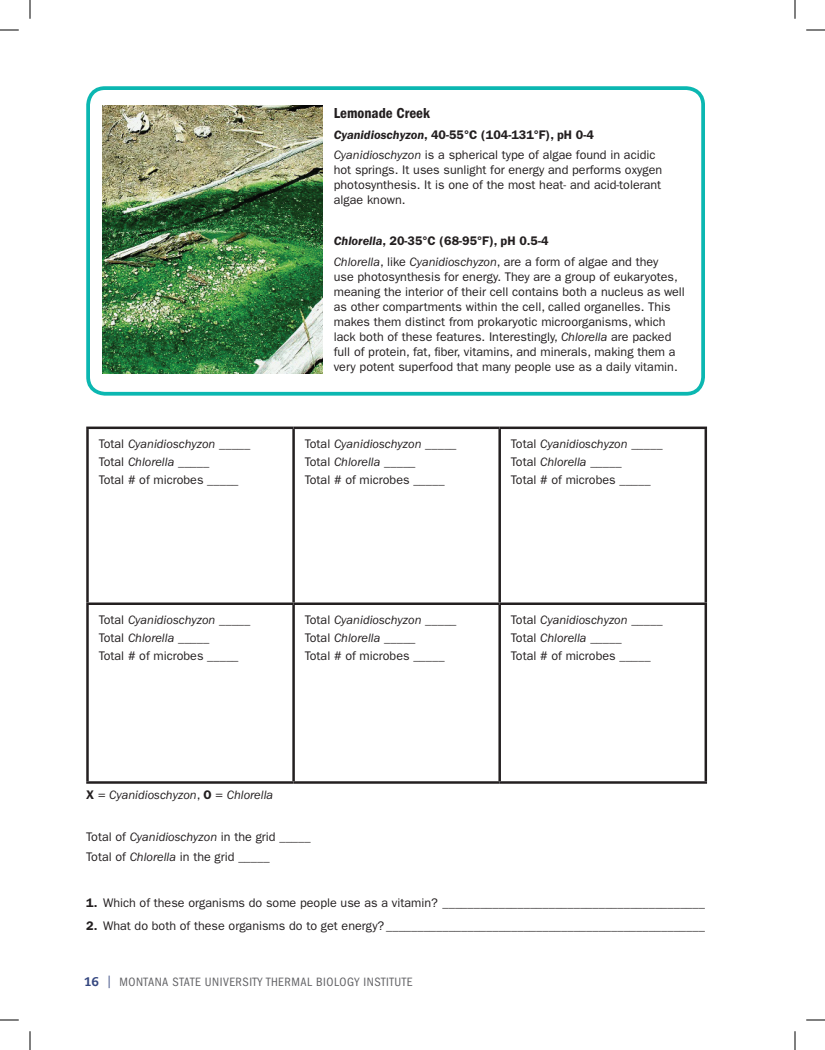
<style>
.page{position:relative;width:825px;height:1050px;background:#fff}
.page>*{position:absolute;margin:0;border:0;box-sizing:border-box;transform-origin:0 0}
.t1{font:15px "ITC Franklin Gothic Std Dm Cd";color:#231f20}
.t2{font:12.5px/18.1px "ITC Franklin Gothic Std";color:#231f20}
.t3{font:condensed 12.5px "ITC Franklin Gothic Std";letter-spacing:.04em;color:#636366}
.t4{font:italic 12.5px "ITC Franklin Gothic Std";color:#231f20}
.s1{font-weight:600;font-style:italic}
.s2{font-weight:600}
.s3{font-style:italic}
.s4{font-weight:600;font-style:normal}
.s5{font-style:normal}
.s6{font-family:"Caecilia LT Std";font-weight:800;font-stretch:normal;color:#354780}
.s7{color:#354780}
</style>
<div class="page">
<svg style="left:0;top:30px;width:19px;height:1px"></svg>
<svg style="left:30px;top:0;width:1px;height:19px"></svg>
<svg style="left:806px;top:30px;width:19px;height:1px"></svg>
<svg style="left:795px;top:0;width:1px;height:19px"></svg>
<svg style="left:806px;top:1020px;width:19px;height:1px"></svg>
<svg style="left:795px;top:1031px;width:1px;height:19px"></svg>
<svg style="left:0;top:1020px;width:19px;height:1px"></svg>
<svg style="left:30px;top:1031px;width:1px;height:19px"></svg>
<hr style="left:86px;top:427px;width:208px;height:2px;background:#231f20">
<hr style="left:86px;top:429px;width:3px;height:173px;background:#231f20">
<hr style="left:294px;top:427px;width:206px;height:2px;background:#231f20">
<hr style="left:292px;top:429px;width:3px;height:173px;background:#231f20">
<hr style="left:500px;top:427px;width:207px;height:2px;background:#231f20">
<hr style="left:498px;top:429px;width:3px;height:173px;background:#231f20">
<hr style="left:705px;top:429px;width:2px;height:173px;background:#231f20">
<hr style="left:86px;top:602px;width:208px;height:3px;background:#231f20">
<hr style="left:86px;top:605px;width:3px;height:176px;background:#231f20">
<hr style="left:294px;top:602px;width:206px;height:3px;background:#231f20">
<hr style="left:292px;top:605px;width:3px;height:176px;background:#231f20">
<hr style="left:500px;top:602px;width:207px;height:3px;background:#231f20">
<hr style="left:498px;top:605px;width:3px;height:176px;background:#231f20">
<hr style="left:705px;top:605px;width:2px;height:176px;background:#231f20">
<hr style="left:86px;top:781px;width:208px;height:3px;background:#231f20">
<hr style="left:294px;top:781px;width:206px;height:3px;background:#231f20">
<hr style="left:500px;top:781px;width:207px;height:3px;background:#231f20">
<div style="left:86px;top:86px;width:619px;height:310px;border:4px solid #0bb7b1;border-radius:17px"></div>
<img style="left:103px;top:106px;width:219px;height:267px">
<p class="t1" style="left:334px;top:104px;width:98px">Lemonade Creek</p>
<p class="t2" style="left:334px;top:124px;width:323px;line-height:20.6px"><span class="s1">Cyanidioschyzon</span><span class="s2">, 40-55°C (104-131°F), pH 0-4<br></span><span class="s3">Cyanidioschyzon</span> is a spherical type of algae found in acidic</p>
<p class="t2" style="left:334px;top:163px;width:330px;line-height:15px;text-align:justify">hot springs. It uses sunlight for energy and performs oxygen photosynthesis. It is one of the most heat- and acid-tolerant algae known.</p>
<p class="t2" style="left:334px;top:231px;width:326px;line-height:20.6px"><span class="s1">Chlorella</span><span class="s2">, 20-35°C (68-95°F), pH 0.5-4<br></span><span class="s3">Chlorella</span>, like <span class="s3">Cyanidioschyzon</span>, are a form of algae and they</p>
<p class="t2" style="left:334px;top:269px;width:353px;line-height:15px">use photosynthesis for energy. They are a group of eukaryotes, meaning the interior of their cell contains both a nucleus as well as other compartments within the cell, called organelles. This makes them distinct from prokaryotic microorganisms, which lack both of these features. Interestingly, <span class="s3">Chlorella</span> are packed full of protein, fat, fber, vitamins, and minerals, making them a very potent superfood that many people use as a daily vitamin.</p>
<p class="t2" style="left:99px;top:434px;width:153px">Total <span class="s3">Cyanidioschyzon</span> _____<br>Total <span class="s3">Chlorella</span> _____<br>Total # of microbes _____</p>
<p class="t2" style="left:305px;top:434px;width:153px">Total <span class="s3">Cyanidioschyzon</span> _____<br>Total <span class="s3">Chlorella</span> _____<br>Total # of microbes _____</p>
<p class="t2" style="left:511px;top:434px;width:153px">Total <span class="s3">Cyanidioschyzon</span> _____<br>Total <span class="s3">Chlorella</span> _____<br>Total # of microbes _____</p>
<p class="t2" style="left:99px;top:610px;width:153px">Total <span class="s3">Cyanidioschyzon</span> _____<br>Total <span class="s3">Chlorella</span> _____<br>Total # of microbes _____</p>
<p class="t2" style="left:305px;top:610px;width:153px">Total <span class="s3">Cyanidioschyzon</span> _____<br>Total <span class="s3">Chlorella</span> _____<br>Total # of microbes _____</p>
<p class="t2" style="left:511px;top:610px;width:153px">Total <span class="s3">Cyanidioschyzon</span> _____<br>Total <span class="s3">Chlorella</span> _____<br>Total # of microbes _____</p>
<p class="t4" style="left:86px;top:788px;width:188px"><span class="s4">X</span> <span class="s5">=</span> Cyanidioschyzon<span class="s5">,</span> <span class="s4">O</span> <span class="s5">=</span> Chlorella</p>
<p class="t2" style="left:86px;top:826px;width:226px;line-height:20.6px">Total of <span class="s3">Cyanidioschyzon</span> in the grid _____<br>Total of <span class="s3">Chlorella</span> in the grid _____</p>
<p class="t2" style="left:86px;top:894px;width:620px"><span class="s2">1.</span> Which of these organisms do some people use as a vitamin? __________________________________________</p>
<p class="t2" style="left:86px;top:917px;width:620px"><span class="s2">2.</span> What do both of these organisms do to get energy? ___________________________________________________</p>
<p class="t3" style="left:84px;top:975px;width:330px"><span class="s6">16</span> <span class="s7">|</span> MONTANA STATE UNIVERSITY THERMAL BIOLOGY INSTITUTE</p>
</div>
